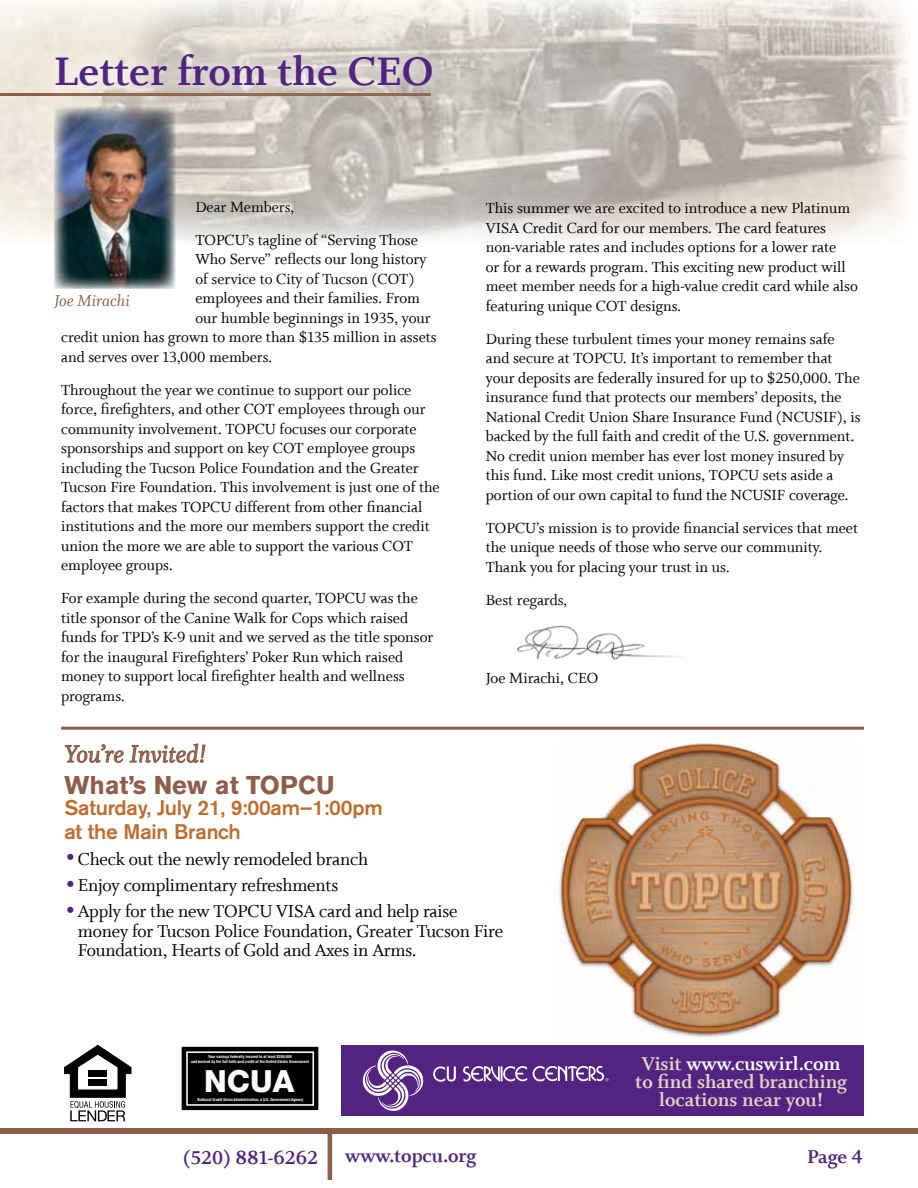
<style>
.page{position:relative;width:918px;height:1188px;background:#fff}
.page>*{position:absolute;margin:0;border:0;box-sizing:border-box;transform-origin:0 0}
.t1{font:45px "Whitman Bold LF";color:#522380}
.t2{font:800 30.6px "Helvetica Neue";color:#fff}
.t3{font:27px "Whitman Italic LF";color:#8e5e4b}
.t4{font:700 25.5px "Akzidenz Grotesk BQ";color:#8e5e4b}
.t5{font:21px/18px "Whitman Bold LF";color:#e1d4c3;text-align:center}
.t6{font:500 21px/23.2px "Akzidenz Grotesk BQ";letter-spacing:-.01em;color:#bf6d30}
.t7{font:21px "Whitman Bold LF";color:#522380}
.t8{font:19.5px/19.5px "Whitman Roman LF";letter-spacing:-.01em;color:#000}
.t9{font:18px "Whitman Italic LF";color:#8e5e4b}
.t10{font:16.5px/19.5px "Whitman Roman LF";color:#000}
.t11{font:700 condensed 4.05px/4.7px "Helvetica Neue";letter-spacing:.01em;color:#fff;text-align:center}
.s1{font-size:30px;color:#522380}
.s2{color:#fff}
</style>
<div class="page">
<div style="left:0;top:1128px;width:918px;height:6px;background:#8e5e4b"></div>
<hr style="left:61px;top:727px;width:803px;height:3px;background:#8e5e4b">
<div style="left:342px;top:1045px;width:522px;height:71px;background:#522380"></div>
<img style="left:0;top:0;width:910px;height:250px">
<img style="left:516px;top:625px;width:166px;height:35px">
<hr style="left:0;top:93px;width:431px;height:3px;background:#8e5e4b">
<svg style="left:36px;top:34px;width:411px;height:68px;background:#d8d1c8"></svg>
<div style="left:181px;top:1046px;width:138px;height:65px;background:#000"></div>
<div style="left:181px;top:1046px;width:138px;height:65px;border:1px solid #fff"></div>
<div style="left:186px;top:1051px;width:128px;height:55px;border:2px solid #fff"></div>
<svg style="left:64px;top:1045px;width:67px;height:76px"></svg>
<img style="left:54px;top:107px;width:121px;height:182px">
<svg style="left:363px;top:1050px;width:61px;height:61px"></svg>
<svg style="left:433px;top:1066px;width:23px;height:16px"></svg>
<svg style="left:463px;top:1065px;width:146px;height:17px"></svg>
<img style="left:553px;top:737px;width:307px;height:300px">
<hr style="left:328px;top:1134px;width:4px;height:46px;background:#8e5e4b">
<svg style="left:64px;top:743px;width:142px;height:21px"></svg>
<h1 class="t1" style="left:54px;top:46px;width:381px">Letter from the CEO</h1>
<p class="t10" style="left:195px;top:191px;width:224px;line-height:33px">Dear Members,<br>TOPCU’s tagline of “Serving Those</p>
<p class="t10" style="left:195px;top:250px;width:233px">Who Serve” reflects our long history</p>
<p class="t10" style="left:195px;top:269px;width:220px">of service to City of Tucson (COT)</p>
<p class="t10" style="left:195px;top:289px;width:226px">employees and their families. From</p>
<p class="t10" style="left:195px;top:308px;width:237px">our humble beginnings in 1935, your</p>
<p class="t10" style="left:61px;top:328px;width:377px">credit union has grown to more than $135 million in assets</p>
<p class="t10" style="left:61px;top:347px;width:213px">and serves over 13,000 members.</p>
<p class="t10" style="left:61px;top:380px;width:380px">Throughout the year we continue to support our police force, firefighters, and other COT employees through our community involvement. TOPCU focuses our corporate sponsorships and support on key COT employee groups including the Tucson Police Foundation and the Greater Tucson Fire Foundation. This involvement is just one of the factors that makes TOPCU different from other financial institutions and the more our members support the credit union the more we are able to support the various COT employee groups.</p>
<p class="t10" style="left:61px;top:589px;width:374px">For example during the second quarter, TOPCU was the title sponsor of the Canine Walk for Cops which raised funds for TPD’s K-9 unit and we served as the title sponsor for the inaugural Firefighters’ Poker Run which raised money to support local firefighter health and wellness programs.</p>
<p class="t9" style="left:54px;top:290px;width:77px">Joe Mirachi</p>
<p class="t10" style="left:486px;top:199px;width:374px">This summer we are excited to introduce a new Platinum VISA Credit Card for our members. The card features non-variable rates and includes options for a lower rate<br>or for a rewards program. This exciting new product will meet member needs for a high-value credit card while also featuring unique COT designs.</p>
<p class="t10" style="left:486px;top:329px;width:376px">During these turbulent times your money remains safe and secure at TOPCU. It’s important to remember that your deposits are federally insured for up to $250,000. The insurance fund that protects our members’ deposits, the National Credit Union Share Insurance Fund (NCUSIF), is backed by the full faith and credit of the U.S. government.<br>No credit union member has ever lost money insured by this fund. Like most credit unions, TOPCU sets aside a portion of our own capital to fund the NCUSIF coverage.</p>
<p class="t10" style="left:486px;top:518px;width:374px">TOPCU’s mission is to provide financial services that meet the unique needs of those who serve our community.<br>Thank you for placing your trust in us.</p>
<p class="t10" style="left:486px;top:590px;width:83px">Best regards,</p>
<p class="t10" style="left:486px;top:668px;width:114px">Joe Mirachi, CEO</p>
<h3 class="t3" style="left:64px;top:739px;width:144px">You’re Invited!</h3>
<h3 class="t4" style="left:64px;top:770px;width:272px">What’s New at TOPCU</h3>
<p class="t6" style="left:64px;top:796px;width:320px">Saturday, July 21, 9:00am–1:00pm at the Main Branch</p>
<p class="t8" style="left:64px;top:850px;width:305px"><span class="s1">•</span>Check out the newly remodeled branch</p>
<p class="t8" style="left:64px;top:876px;width:275px"><span class="s1">•</span>Enjoy complimentary refreshments</p>
<p class="t8" style="left:78px;top:902px;width:427px;text-indent:-13px"><span class="s1">•</span>Apply for the new TOPCU VISA card and help raise money for Tucson Police Foundation, Greater Tucson Fire<br>Foundation, Hearts of Gold and Axes in Arms.</p>
<p class="t11" style="left:191px;top:1054px;width:119px">Your savings federally insured to at least $250,000<br>and backed by the full faith and credit of the United States Government</p>
<p class="t11" style="left:198px;top:1098px;width:107px">National Credit Union Administration, a U.S. Government Agency</p>
<h2 class="t2" style="left:204px;top:1063px;width:92px">NCUA</h2>
<p class="t7" style="left:183px;top:1146px;width:136px">(520) 881-6262</p>
<p class="t7" style="left:345px;top:1144px;width:133px">www.topcu.org</p>
<p class="t5" style="left:635px;top:1055px;width:213px">Visit <span class="s2">www.cuswirl.com </span>to find shared branching locations near you!</p>
<p class="t7" style="left:807px;top:1145px;width:57px">Page 4</p>
</div>
